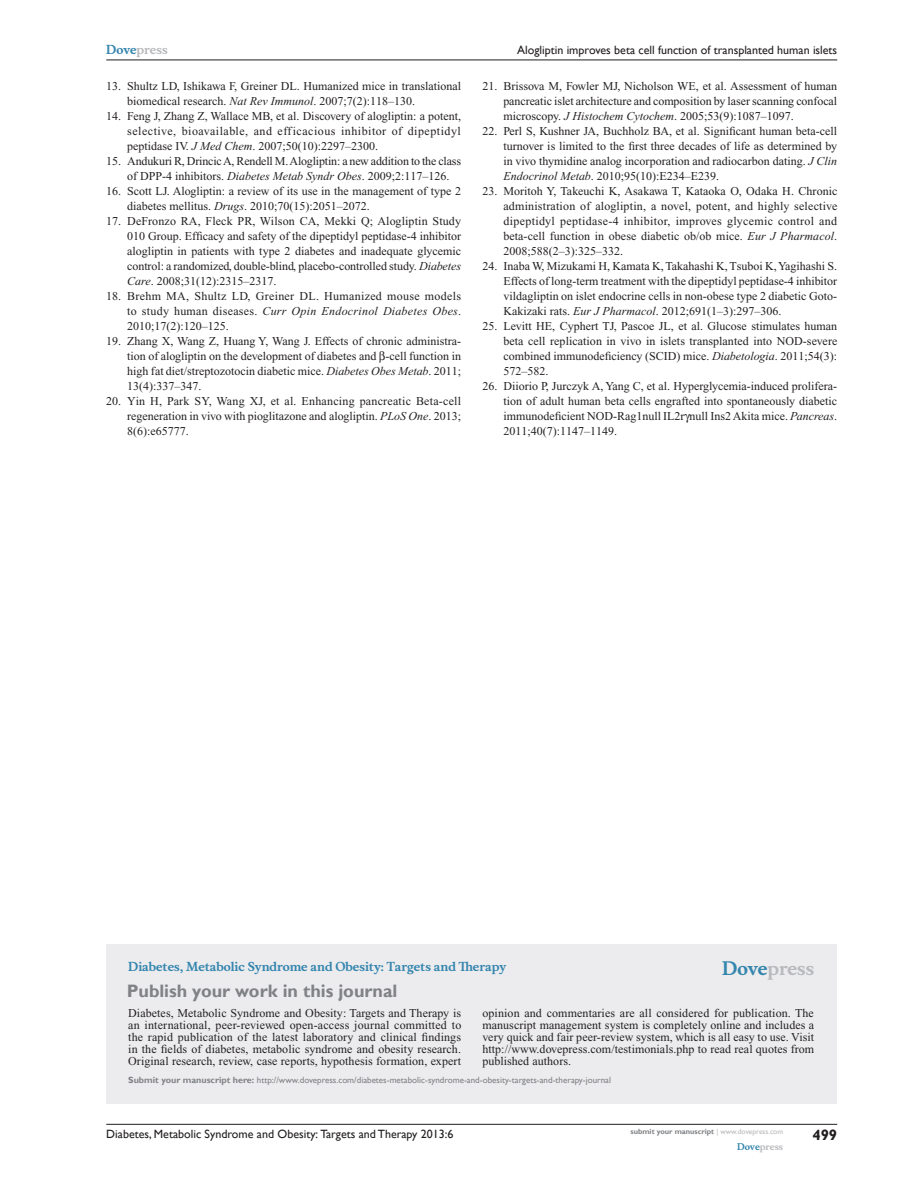
<style>
.page{position:relative;width:918px;height:1188px;background:#fff}
.page>*{position:absolute;margin:0;border:0;box-sizing:border-box;transform-origin:0 0}
.PromBx-H1{font:700 18px "Gill Sans";color:#808285}
.PromBx-Brand{font:700 18px "Musee";color:#b8b9bc}
.t1{font:700 15px "Gill Sans";color:#231f20}
.RefNL2{font:12px/15px "Times New Roman";color:#231f20;text-align:justify}
.PromBx-Tx{font:12px/12px "Times New Roman";letter-spacing:.005em;color:#231f20;text-align:justify}
.t2{font:12px "Gill Sans";color:#231f20}
.PromBx-JrnlName{font:700 12px "Musee";color:#3485ae}
.t3{font:700 12px "Musee";color:#b8b9bc}
.PromBx-SubmitMssWebA{font:9px "Gill Sans";color:#808285}
.t4{font:700 9px "Musee";color:#b8b9bc}
.t5{font:700 7.5px "Gill Sans";color:#808285}
.s1{color:#3485ae}
.s2{font-style:italic}
.s3{font-weight:700}
.s4{font-weight:400;color:#b8b9bc}
</style>
<div class="page">
<div style="left:106px;top:944px;width:731px;height:159px;background:#ececee"></div>
<hr style="left:106px;top:1124px;width:731px;height:1px;background:#231f20">
<hr style="left:106px;top:60px;width:731px;height:1px;background:#231f20">
<p class="t3" style="left:106px;top:43px;width:63px"><span class="s1">Dove</span>press</p>
<p class="RefNL2" style="left:127px;top:79px;width:335px;text-indent:-21px">13. Shultz LD, Ishikawa F, Greiner DL. Humanized mice in translational biomedical research. <span class="s2">Nat Rev Immunol</span>. 2007;7(2):118–130.</p>
<p class="RefNL2" style="left:127px;top:109px;width:335px;text-indent:-21px">14. Feng J, Zhang Z, Wallace MB, et al. Discovery of alogliptin: a potent, selective, bioavailable, and efficacious inhibitor of dipeptidyl peptidase IV. <span class="s2">J Med Chem</span>. 2007;50(10):2297–2300.</p>
<p class="RefNL2" style="left:127px;top:154px;width:335px;text-indent:-21px">15. Andukuri R, Drincic A, Rendell M. Alogliptin: a new addition to the class of DPP-4 inhibitors. <span class="s2">Diabetes Metab Syndr Obes</span>. 2009;2:117–126.</p>
<p class="RefNL2" style="left:127px;top:184px;width:335px;text-indent:-21px">16. Scott LJ. Alogliptin: a review of its use in the management of type 2 diabetes mellitus. <span class="s2">Drugs</span>. 2010;70(15):2051–2072.</p>
<p class="RefNL2" style="left:127px;top:214px;width:335px;text-indent:-21px">17. DeFronzo RA, Fleck PR, Wilson CA, Mekki Q; Alogliptin Study 010 Group. Efficacy and safety of the dipeptidyl peptidase-4 inhibitor alogliptin in patients with type 2 diabetes and inadequate glycemic control: a randomized, double-blind, placebo-controlled study. <span class="s2">Diabetes Care</span>. 2008;31(12):2315–2317.</p>
<p class="RefNL2" style="left:127px;top:289px;width:335px;text-indent:-21px">18. Brehm MA, Shultz LD, Greiner DL. Humanized mouse models to study human diseases. <span class="s2">Curr Opin Endocrinol Diabetes Obes</span>.<br>2010;17(2):120–125.</p>
<p class="RefNL2" style="left:127px;top:334px;width:335px;text-indent:-21px">19. Zhang X, Wang Z, Huang Y, Wang J. Effects of chronic administra&shy;tion of alogliptin on the development of diabetes and -cell function in high fat diet/streptozotocin diabetic mice. <span class="s2">Diabetes Obes Metab</span>. 2011; 13(4):337–347.</p>
<p class="RefNL2" style="left:127px;top:394px;width:335px;text-indent:-21px">20. Yin H, Park SY, Wang XJ, et al. Enhancing pancreatic Beta-cell regeneration in vivo with pioglitazone and alogliptin. <span class="s2">PLoS One</span>. 2013; 8(6):e65777.</p>
<p class="t2" style="left:517px;top:43px;width:322px">Alogliptin improves beta cell function of transplanted human islets</p>
<p class="RefNL2" style="left:503px;top:79px;width:335px;text-indent:-21px">21. Brissova M, Fowler MJ, Nicholson WE, et al. Assessment of human pancreatic islet architecture and composition by laser scanning confocal microscopy. <span class="s2">J Histochem Cytochem</span>. 2005;53(9):1087–1097.</p>
<p class="RefNL2" style="left:503px;top:124px;width:335px;text-indent:-21px">22. Perl S, Kushner JA, Buchholz BA, et al. Significant human beta-cell turnover is limited to the first three decades of life as determined by in vivo thymidine analog incorporation and radiocarbon dating. <span class="s2">J Clin Endocrinol Metab</span>. 2010;95(10):E234–E239.</p>
<p class="RefNL2" style="left:503px;top:184px;width:336px;text-indent:-21px">23. Moritoh Y, Takeuchi K, Asakawa T, Kataoka O, Odaka H. Chronic administration of alogliptin, a novel, potent, and highly selective dipeptidyl peptidase-4 inhibitor, improves glycemic control and beta-cell function in obese diabetic ob/ob mice. <span class="s2">Eur J Pharmacol</span>.<br>2008;588(2–3):325–332.</p>
<p class="RefNL2" style="left:503px;top:259px;width:335px;text-indent:-21px">24. Inaba W, Mizukami H, Kamata K, Takahashi K, Tsuboi K, Yagihashi S.<br>Effects of long-term treatment with the dipeptidyl peptidase-4 inhibitor vildagliptin on islet endocrine cells in non-obese type 2 diabetic Goto-Kakizaki rats. <span class="s2">Eur J Pharmacol</span>. 2012;691(1–3):297–306.</p>
<p class="RefNL2" style="left:503px;top:319px;width:335px;text-indent:-21px">25. Levitt HE, Cyphert TJ, Pascoe JL, et al. Glucose stimulates human beta cell replication in vivo in islets transplanted into NOD-severe combined immunodeficiency (SCID) mice. <span class="s2">Diabetologia</span>. 2011;54(3):<br>572–582.</p>
<p class="RefNL2" style="left:503px;top:379px;width:335px;text-indent:-21px">26. Diiorio P, Jurczyk A, Yang C, et al. Hyperglycemia-induced prolifera&shy;tion of adult human beta cells engrafted into spontaneously diabetic immunodeficient NOD-Rag1null IL2r null Ins2Akita mice. <span class="s2">Pancreas</span>.<br>2011;40(7):1147–1149.</p>
<p class="PromBx-JrnlName" style="left:128px;top:959px;width:379px">Diabetes, Metabolic Syndrome and Obesity: Targets and Therapy</p>
<p class="PromBx-H1" style="left:127px;top:980px;width:272px">Publish your work in this journal</p>
<p class="PromBx-Brand" style="left:722px;top:958px;width:94px"><span class="s1">Dove</span>press</p>
<p class="PromBx-Tx" style="left:128px;top:1007px;width:335px">Diabetes, Metabolic Syndrome and Obesity: Targets and Therapy is an international, peer-reviewed open-access journal committed to the rapid publication of the latest laboratory and clinical findings in the fields of diabetes, metabolic syndrome and obesity research.<br>Original research, review, case reports, hypothesis formation, expert</p>
<p class="PromBx-Tx" style="left:482px;top:1007px;width:333px">opinion and commentaries are all considered for publication. The manuscript management system is completely online and includes a very quick and fair peer-review system, which is all easy to use. Visit http://www.dovepress.com/testimonials.php to read real quotes from published authors.</p>
<p class="PromBx-SubmitMssWebA" style="left:128px;top:1075px;width:484px"><span class="s3">Submit your manuscript here:</span> http://www.dovepress.com/diabetes-metabolic-syndrome-and-obesity-targets-and-therapy-journal</p>
<p class="t2" style="left:106px;top:1127px;width:349px">Diabetes, Metabolic Syndrome and Obesity: Targets and Therapy 2013:6</p>
<p class="t5" style="left:631px;top:1127px;width:154px">submit your manuscript <span class="s4">| www.dovepress.com</span></p>
<p class="t4" style="left:737px;top:1141px;width:48px"><span class="s1">Dove</span>press</p>
<p class="t1" style="left:812px;top:1126px;width:26px">499</p>
</div>
